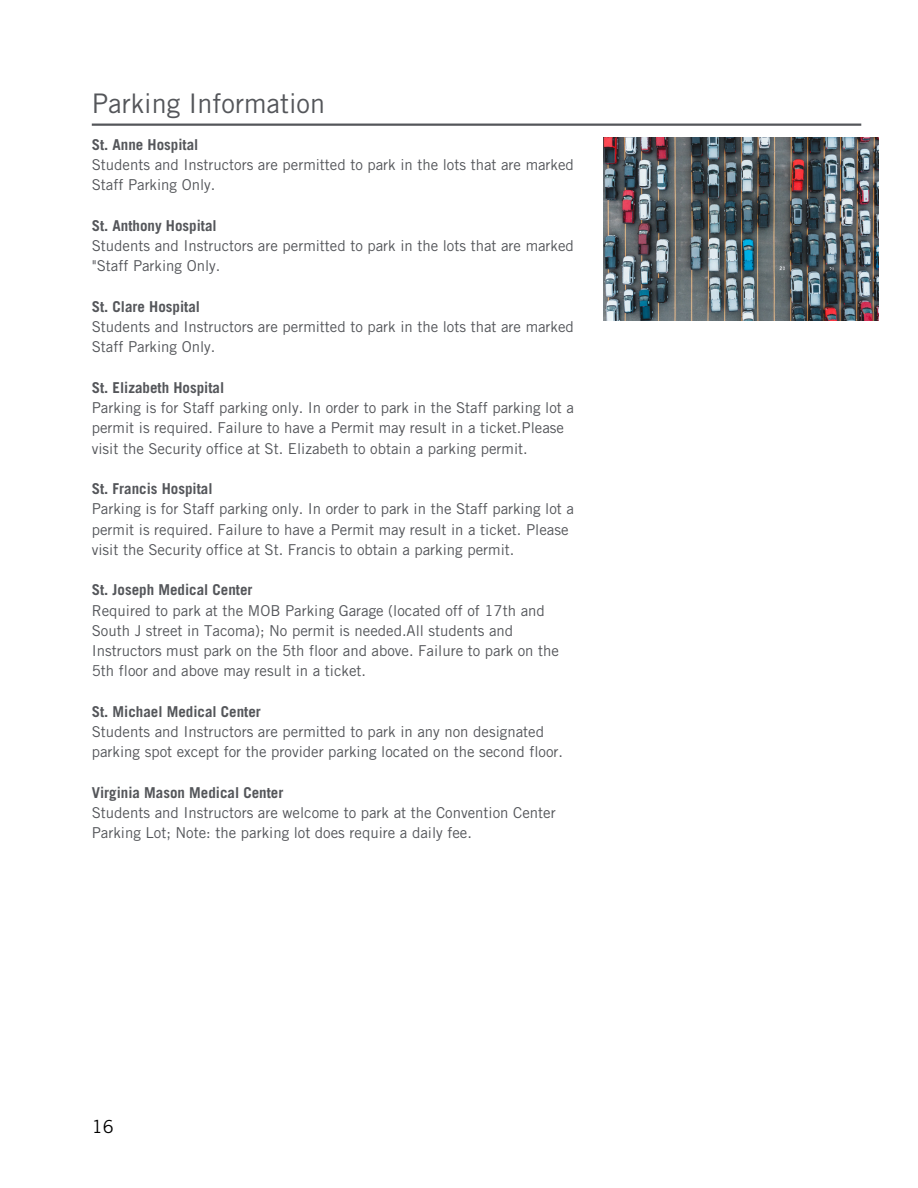
<style>
.page{position:relative;width:918px;height:1188px;background:#fff}
.page>*{position:absolute;margin:0;border:0;box-sizing:border-box;transform-origin:0 0}
.t1{font:27px "Trade Gothic LT Std";color:#54565a}
.t2{font:18px "Trade Gothic LT Std";color:#000}
.t3{font:15px/20.2px "Trade Gothic LT Std";color:#54565a}
.t4{font:700 15px "Trade Gothic LT Std";color:#54565a}
</style>
<div class="page">
<hr style="left:92px;top:124px;width:769px;height:2px;background:#54565a">
<img style="left:604px;top:138px;width:274px;height:182px">
<p class="t1" style="left:92px;top:93px;width:235px">Parking Information</p>
<h1 class="t4" style="left:92px;top:139px;width:108px">St. Anne Hospital</h1>
<p class="t3" style="left:92px;top:157px;width:484px">Students and Instructors are permitted to park in the lots that are marked<br>Staff Parking Only.</p>
<p class="t4" style="left:92px;top:220px;width:126px">St. Anthony Hospital</p>
<p class="t3" style="left:92px;top:238px;width:484px">Students and Instructors are permitted to park in the lots that are marked "Staff Parking Only.</p>
<p class="t4" style="left:92px;top:301px;width:110px">St. Clare Hospital</p>
<p class="t3" style="left:92px;top:319px;width:484px">Students and Instructors are permitted to park in the lots that are marked<br>Staff Parking Only.</p>
<p class="t4" style="left:92px;top:382px;width:134px">St. Elizabeth Hospital</p>
<p class="t3" style="left:92px;top:400px;width:484px">Parking is for Staff parking only. In order to park in the Staff parking lot a permit is required. Failure to have a Permit may result in a ticket.Please visit the Security office at St. Elizabeth to obtain a parking permit.</p>
<p class="t4" style="left:92px;top:483px;width:122px">St. Francis Hospital</p>
<p class="t3" style="left:92px;top:501px;width:484px">Parking is for Staff parking only. In order to park in the Staff parking lot a permit is required. Failure to have a Permit may result in a ticket. Please visit the Security office at St. Francis to obtain a parking permit.</p>
<p class="t4" style="left:92px;top:584px;width:162px">St. Joseph Medical Center</p>
<p class="t3" style="left:92px;top:602px;width:469px">Required to park at the MOB Parking Garage (located off of 17th and South J street in Tacoma); No permit is needed.All students and Instructors must park on the 5th floor and above. Failure to park on the 5th floor and above may result in a ticket.</p>
<p class="t4" style="left:92px;top:706px;width:171px">St. Michael Medical Center</p>
<p class="t3" style="left:92px;top:724px;width:473px">Students and Instructors are permitted to park in any non designated parking spot except for the provider parking located on the second floor.</p>
<p class="t4" style="left:92px;top:787px;width:193px">Virginia Mason Medical Center</p>
<p class="t3" style="left:92px;top:805px;width:465px">Students and Instructors are welcome to park at the Convention Center<br>Parking Lot; Note: the parking lot does require a daily fee.</p>
<p class="t2" style="left:92px;top:1120px;width:23px">16</p>
</div>
